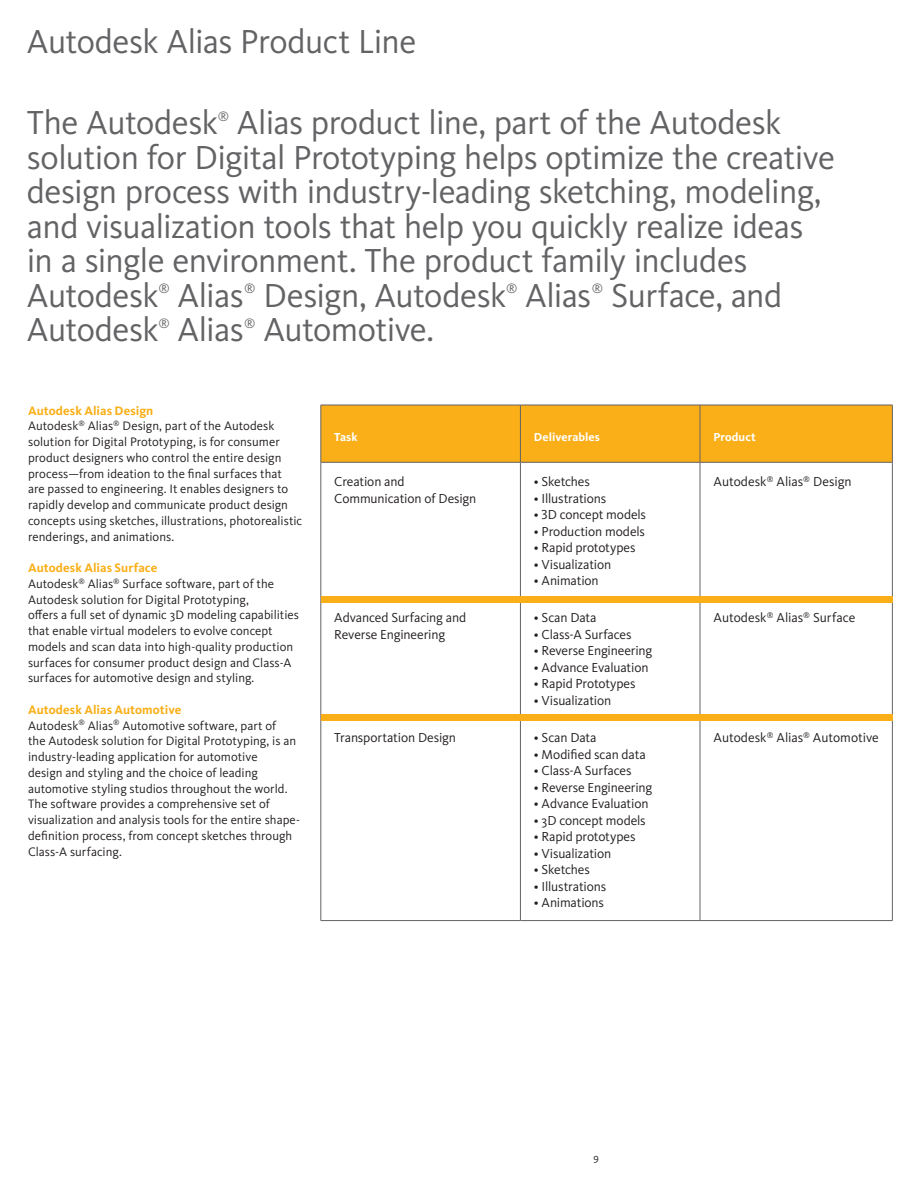
<style>
.page{position:relative;width:918px;height:1188px;background:#fff}
.page>*{position:absolute;margin:0;border:0;box-sizing:border-box;transform-origin:0 0}
.t1{font:34.5px/34.5px "Kievit Pro";letter-spacing:-.02em;color:#636366}
.t2{font:13.5px/16.5px "Kievit Pro";letter-spacing:-.01em;color:#231f20}
.t3{font:13.05px "Kievit Pro";color:#636366}
.t4{font:12.75px/15.8px "Kievit Pro";color:#231f20}
.t5{font:700 12px "Kievit Pro";letter-spacing:.005em;color:#fff}
.t6{font:10.5px "Kievit Pro";color:#231f20}
.s1{font-weight:700;color:#faaf18}
</style>
<div class="page">
<div style="left:322px;top:406px;width:570px;height:56px;background:#faaf18"></div>
<hr style="left:321px;top:405px;width:199px;height:1px;background:#636366">
<hr style="left:321px;top:405px;width:1px;height:57px;background:#636366">
<hr style="left:520px;top:405px;width:180px;height:1px;background:#636366">
<hr style="left:520px;top:405px;width:1px;height:57px;background:#636366">
<hr style="left:700px;top:405px;width:193px;height:1px;background:#636366">
<hr style="left:700px;top:405px;width:1px;height:57px;background:#636366">
<hr style="left:892px;top:405px;width:1px;height:57px;background:#636366">
<hr style="left:321px;top:462px;width:199px;height:1px;background:#636366">
<hr style="left:321px;top:462px;width:1px;height:136px;background:#636366">
<hr style="left:520px;top:462px;width:180px;height:1px;background:#636366">
<hr style="left:520px;top:462px;width:1px;height:136px;background:#636366">
<hr style="left:700px;top:462px;width:193px;height:1px;background:#636366">
<hr style="left:700px;top:462px;width:1px;height:136px;background:#636366">
<hr style="left:892px;top:462px;width:1px;height:136px;background:#636366">
<hr style="left:321px;top:599px;width:1px;height:119px;background:#636366">
<hr style="left:520px;top:599px;width:1px;height:119px;background:#636366">
<hr style="left:700px;top:598px;width:193px;height:1px;background:#636366">
<hr style="left:700px;top:599px;width:1px;height:119px;background:#636366">
<hr style="left:892px;top:599px;width:1px;height:119px;background:#636366">
<hr style="left:321px;top:719px;width:1px;height:201px;background:#636366">
<hr style="left:520px;top:719px;width:1px;height:201px;background:#636366">
<hr style="left:700px;top:718px;width:193px;height:1px;background:#636366">
<hr style="left:700px;top:719px;width:1px;height:201px;background:#636366">
<hr style="left:892px;top:719px;width:1px;height:201px;background:#636366">
<hr style="left:321px;top:920px;width:199px;height:1px;background:#636366">
<hr style="left:520px;top:920px;width:180px;height:1px;background:#636366">
<hr style="left:700px;top:920px;width:193px;height:1px;background:#636366">
<div style="left:321px;top:596px;width:571px;height:7px;background:#faaf18"></div>
<div style="left:321px;top:715px;width:571px;height:6px;background:#faaf18"></div>
<p class="t1" style="left:27px;top:24px;width:391px">Autodesk Alias Product Line</p>
<p class="t1" style="left:27px;top:105px;width:810px;text-indent:210px">Alias product line, part of the Autodesk solution for Digital Prototyping helps optimize the creative design process with industry-leading sketching, modeling, and visualization tools that help you quickly realize ideas in a single environment. The product family includes Autodesk</p>
<p class="t1" style="left:27px;top:105px;width:193px">The Autodesk</p>
<p class="t3" style="left:218px;top:108px;width:13px">®</p>
<p class="t3" style="left:158px;top:281px;width:13px">®</p>
<p class="t1" style="left:178px;top:278px;width:68px">Alias</p>
<p class="t3" style="left:244px;top:281px;width:13px">®</p>
<p class="t1" style="left:263px;top:278px;width:244px">Design, Autodesk</p>
<p class="t3" style="left:506px;top:281px;width:13px">®</p>
<p class="t1" style="left:525px;top:278px;width:68px">Alias</p>
<p class="t3" style="left:592px;top:281px;width:13px">®</p>
<p class="t1" style="left:611px;top:278px;width:173px">Surface, and</p>
<p class="t1" style="left:27px;top:312px;width:133px">Autodesk</p>
<p class="t3" style="left:158px;top:315px;width:13px">®</p>
<p class="t1" style="left:178px;top:312px;width:68px">Alias</p>
<p class="t3" style="left:244px;top:315px;width:13px">®</p>
<p class="t1" style="left:263px;top:312px;width:172px">Automotive.</p>
<p class="t4" style="left:28px;top:402px;width:276px"><span class="s1">Autodesk Alias Design<br></span>Autodesk<sup>®</sup> Alias<sup>®</sup> Design, part of the Autodesk solution for Digital Prototyping, is for consumer product designers who control the entire design process—from ideation to the final surfaces that<br>are passed to engineering. It enables designers to rapidly develop and communicate product design concepts using sketches, illustrations, photorealistic renderings, and animations.</p>
<p class="t4" style="left:28px;top:560px;width:272px"><span class="s1">Autodesk Alias Surface<br></span>Autodesk<sup>®</sup> Alias<sup>®</sup> Surface software, part of the Autodesk solution for Digital Prototyping,<br>offers a full set of dynamic 3D modeling capabilities that enable virtual modelers to evolve concept models and scan data into high-quality production surfaces for consumer product design and Class-A surfaces for automotive design and styling.</p>
<p class="t4" style="left:28px;top:702px;width:273px"><span class="s1">Autodesk Alias Automotive<br></span>Autodesk<sup>®</sup> Alias<sup>®</sup> Automotive software, part of<br>the Autodesk solution for Digital Prototyping, is an industry-leading application for automotive<br>design and styling and the choice of leading automotive styling studios throughout the world.<br>The software provides a comprehensive set of visualization and analysis tools for the entire shape&shy;definition process, from concept sketches through Class-A surfacing.</p>
<p class="t5" style="left:334px;top:430px;width:25px">Task</p>
<p class="t5" style="left:534px;top:430px;width:68px">Deliverables</p>
<p class="t5" style="left:714px;top:430px;width:44px">Product</p>
<p class="t2" style="left:334px;top:473px;width:144px">Creation and<br>Communication of Design</p>
<p class="t2" style="left:534px;top:473px;width:58px">• Sketches</p>
<p class="t2" style="left:714px;top:473px;width:140px">Autodesk<sup>®</sup> Alias<sup>®</sup> Design</p>
<p class="t2" style="left:534px;top:490px;width:74px">• Illustrations</p>
<p class="t2" style="left:534px;top:506px;width:114px">• 3d concept models</p>
<p class="t2" style="left:534px;top:523px;width:113px">• Production models</p>
<p class="t2" style="left:534px;top:539px;width:103px">• Rapid prototypes</p>
<p class="t2" style="left:534px;top:556px;width:79px">• Visualization</p>
<p class="t2" style="left:534px;top:572px;width:66px">• Animation</p>
<p class="t2" style="left:334px;top:609px;width:133px">Advanced Surfacing and<br>Reverse Engineering</p>
<p class="t2" style="left:534px;top:609px;width:64px">• Scan Data</p>
<p class="t2" style="left:534px;top:626px;width:99px">• Class-A Surfaces</p>
<p class="t2" style="left:534px;top:642px;width:120px">• Reverse Engineering</p>
<p class="t2" style="left:534px;top:659px;width:116px">• Advance Evaluation</p>
<p class="t2" style="left:534px;top:675px;width:103px">• Rapid Prototypes</p>
<p class="t2" style="left:534px;top:692px;width:79px">• Visualization</p>
<p class="t2" style="left:334px;top:729px;width:123px">Transportation Design</p>
<p class="t2" style="left:534px;top:729px;width:64px">• Scan Data</p>
<p class="t2" style="left:534px;top:746px;width:113px">• Modified scan data</p>
<p class="t2" style="left:534px;top:762px;width:99px">• Class-A Surfaces</p>
<p class="t2" style="left:534px;top:779px;width:120px">• Reverse Engineering</p>
<p class="t2" style="left:534px;top:795px;width:116px">• Advance Evaluation</p>
<p class="t2" style="left:534px;top:812px;width:113px">• 3D concept models</p>
<p class="t2" style="left:534px;top:828px;width:103px">• Rapid prototypes</p>
<p class="t2" style="left:534px;top:845px;width:79px">• Visualization</p>
<p class="t2" style="left:534px;top:861px;width:58px">• Sketches</p>
<p class="t2" style="left:534px;top:878px;width:74px">• Illustrations</p>
<p class="t2" style="left:534px;top:894px;width:72px">• Animations</p>
<p class="t2" style="left:714px;top:609px;width:143px">Autodesk<sup>®</sup> Alias<sup>®</sup> Surface</p>
<p class="t2" style="left:714px;top:729px;width:167px">Autodesk<sup>®</sup> Alias<sup>®</sup> Automotive</p>
<p class="t6" style="left:593px;top:1151px;width:7px">9</p>
</div>
